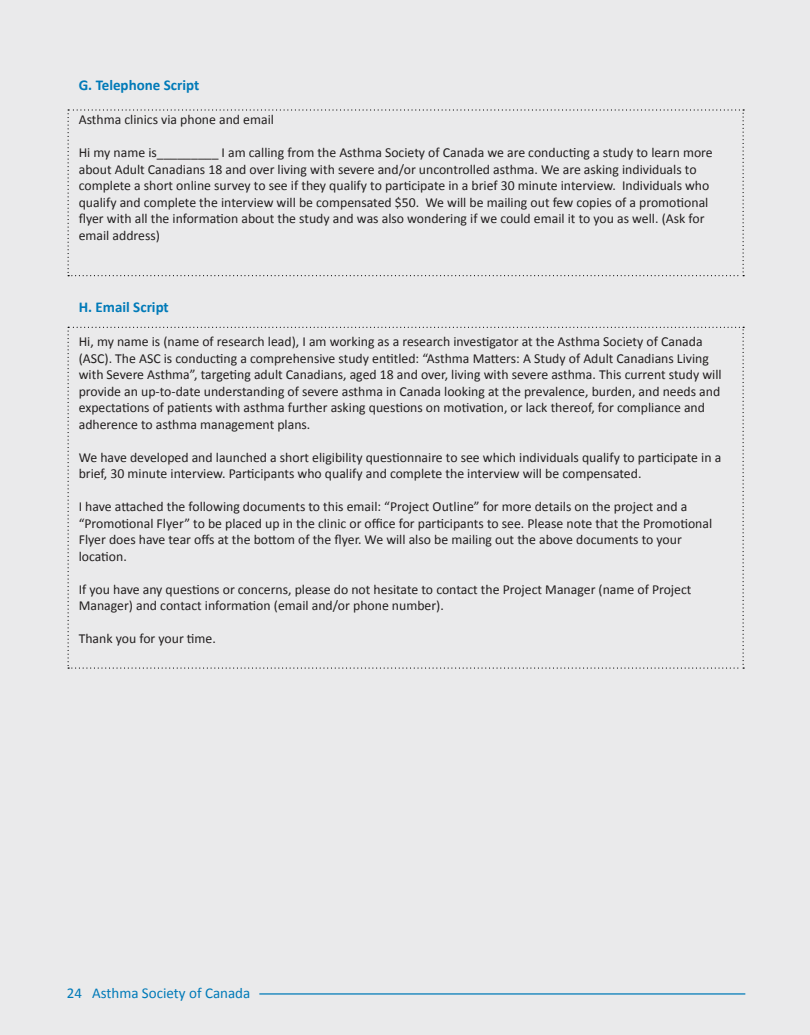
<style>
.page{position:relative;width:810px;height:1035px;background:#eaeaeb}
.page>*{position:absolute;margin:0;border:0;box-sizing:border-box;transform-origin:0 0}
.t1{font:700 15px "Calibri";color:#007ab8}
.t2{font:15px "Calibri";color:#007ab8}
.t3{font:13.75px/16.5px "Calibri";color:#221f1f}
</style>
<div class="page">
<hr style="left:259px;top:993px;width:486px;height:2px;background:#007ab8">
<svg style="left:68px;top:109px;width:676px;height:167px"></svg>
<svg style="left:68px;top:327px;width:676px;height:342px"></svg>
<p class="t1" style="left:79px;top:75px;width:122px">G. Telephone Script</p>
<p class="t3" style="left:79px;top:112px;width:197px">Asthma clinics via phone and email</p>
<p class="t3" style="left:79px;top:144px;width:635px">Hi my name is_________ I am calling from the Asthma Society of Canada we are conducting a study to learn more about Adult Canadians 18 and over living with severe and/or uncontrolled asthma. We are asking individuals to complete a short online survey to see if they qualify to participate in a brief 30 minute interview. Individuals who qualify and complete the interview will be compensated $50. We will be mailing out few copies of a promotional flyer with all the information about the study and was also wondering if we could email it to you as well. (Ask for email address)</p>
<p class="t1" style="left:79px;top:297px;width:92px">H. Email Script</p>
<p class="t3" style="left:79px;top:333px;width:644px">Hi, my name is (name of research lead), I am working as a research investigator at the Asthma Society of Canada (ASC). The ASC is conducting a comprehensive study entitled: “Asthma Matters: A Study of Adult Canadians Living with Severe Asthma”, targeting adult Canadians, aged 18 and over, living with severe asthma. This current study will provide an up-to-date understanding of severe asthma in Canada looking at the prevalence, burden, and needs and expectations of patients with asthma further asking questions on motivation, or lack thereof, for compliance and adherence to asthma management plans.</p>
<p class="t3" style="left:79px;top:449px;width:644px">We have developed and launched a short eligibility questionnaire to see which individuals qualify to participate in a brief, 30 minute interview. Participants who qualify and complete the interview will be compensated.</p>
<p class="t3" style="left:79px;top:498px;width:635px">I have attached the following documents to this email: “Project Outline” for more details on the project and a “Promotional Flyer” to be placed up in the clinic or office for participants to see. Please note that the Promotional Flyer does have tear offs at the bottom of the flyer. We will also be mailing out the above documents to your location.</p>
<p class="t3" style="left:79px;top:581px;width:614px">If you have any questions or concerns, please do not hesitate to contact the Project Manager (name of Project<br>Manager) and contact information (email and/or phone number).</p>
<p class="t3" style="left:79px;top:630px;width:139px">Thank you for your time.</p>
<p class="t2" style="left:67px;top:987px;width:185px">24 Asthma Society of Canada</p>
</div>
